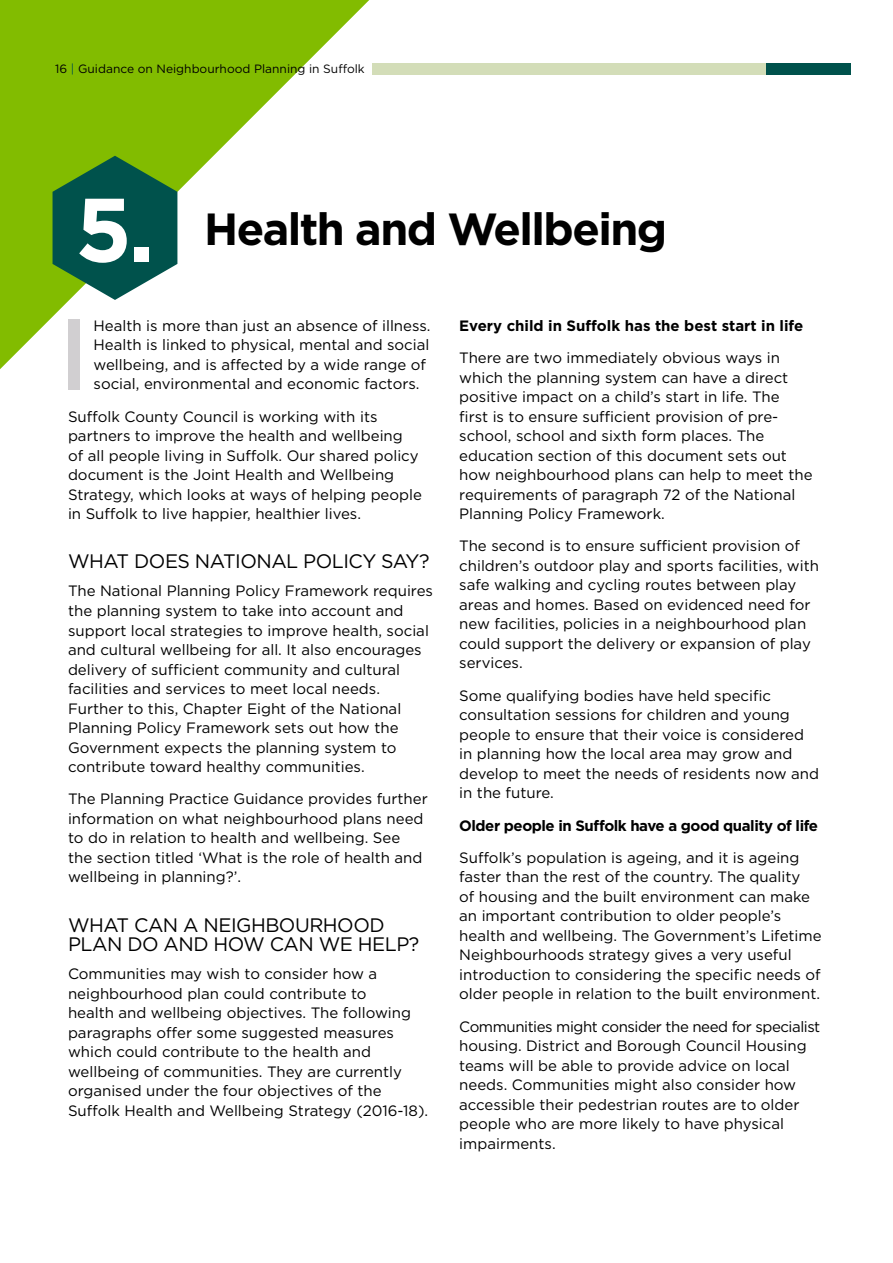
<style>
.page{position:relative;width:893px;height:1263px;background:#fff}
.page>*{position:absolute;margin:0;border:0;box-sizing:border-box;transform-origin:0 0}
.t1{font:700 45px "Gotham";letter-spacing:-.035em;color:#000}
.t2{font:19.5px/19.5px "Gotham";letter-spacing:-.025em;color:#000}
.t3{font:15px/19.5px "Gotham";color:#000}
.t4{font:700 15px "Gotham";letter-spacing:-.03em;color:#000}
.t5{font:700 15px "Gotham";color:#000}
.t6{font:12px "Gotham";color:#000}
.s1{color:#00524c}
.s2{font-size:90px;color:#fff}
</style>
<div class="page">
<svg style="left:0;top:0;width:369px;height:369px"></svg>
<svg style="left:53px;top:156px;width:124px;height:144px;background:#2a714d"></svg>
<div style="left:68px;top:319px;width:11px;height:70px;background:#d1cfd1"></div>
<div style="left:372px;top:64px;width:466px;height:11px;background:#d3ddb8"></div>
<div style="left:766px;top:64px;width:84px;height:11px;background:#00524c"></div>
<p class="t6" style="left:55px;top:61px;width:311px">16 <span class="s1">|</span> Guidance on Neighbourhood Planning in Suffolk</p>
<h1 class="t1" style="left:75px;top:199px;width:593px"><span class="s2">5.</span> Health and Wellbeing</h1>
<p class="t3" style="left:94px;top:316px;width:338px">Health is more than just an absence of illness.<br>Health is linked to physical, mental and social wellbeing, and is affected by a wide range of social, environmental and economic factors.</p>
<p class="t3" style="left:68px;top:406px;width:355px">Suffolk County Council is working with its partners to improve the health and wellbeing<br>of all people living in Suffolk. Our shared policy document is the Joint Health and Wellbeing Strategy, which looks at ways of helping people in Suffolk to live happier, healthier lives.</p>
<h2 class="t2" style="left:68px;top:551px;width:363px">WHAT DOES NATIONAL POLICY SAY?</h2>
<p class="t3" style="left:68px;top:581px;width:366px">The National Planning Policy Framework requires the planning system to take into account and support local strategies to improve health, social and cultural wellbeing for all. It also encourages delivery of sufficient community and cultural facilities and services to meet local needs.<br>Further to this, Chapter Eight of the National Planning Policy Framework sets out how the Government expects the planning system to contribute toward healthy communities.</p>
<p class="t3" style="left:68px;top:789px;width:361px">The Planning Practice Guidance provides further information on what neighbourhood plans need to do in relation to health and wellbeing. See the section titled ‘What is the role of health and wellbeing in planning?’.</p>
<h2 class="t2" style="left:68px;top:914px;width:353px">WHAT CAN A NEIGHBOURHOOD<br>PLAN DO AND HOW CAN WE HELP?</h2>
<p class="t3" style="left:68px;top:964px;width:362px">Communities may wish to consider how a neighbourhood plan could contribute to<br>health and wellbeing objectives. The following paragraphs offer some suggested measures which could contribute to the health and wellbeing of communities. They are currently organised under the four objectives of the Suffolk Health and Wellbeing Strategy (2016-18).</p>
<p class="t5" style="left:459px;top:316px;width:346px">Every child in Suffolk has the best start in life</p>
<p class="t3" style="left:459px;top:348px;width:355px">There are two immediately obvious ways in which the planning system can have a direct positive impact on a child’s start in life. The<br>first is to ensure sufficient provision of pre&shy;school, school and sixth form places. The education section of this document sets out how neighbourhood plans can help to meet the requirements of paragraph 72 of the National Planning Policy Framework.</p>
<p class="t3" style="left:459px;top:536px;width:361px">The second is to ensure sufficient provision of children’s outdoor play and sports facilities, with safe walking and cycling routes between play areas and homes. Based on evidenced need for new facilities, policies in a neighbourhood plan could support the delivery or expansion of play services.</p>
<p class="t3" style="left:459px;top:685px;width:361px">Some qualifying bodies have held specific consultation sessions for children and young people to ensure that their voice is considered in planning how the local area may grow and develop to meet the needs of residents now and in the future.</p>
<p class="t4" style="left:459px;top:815px;width:360px">Older people in Suffolk have a good quality of life</p>
<p class="t3" style="left:459px;top:847px;width:364px">Suffolk’s population is ageing, and it is ageing faster than the rest of the country. The quality<br>of housing and the built environment can make an important contribution to older people’s health and wellbeing. The Government’s Lifetime Neighbourhoods strategy gives a very useful introduction to considering the specific needs of older people in relation to the built environment.</p>
<p class="t3" style="left:459px;top:1016px;width:362px">Communities might consider the need for specialist housing. District and Borough Council Housing teams will be able to provide advice on local needs. Communities might also consider how accessible their pedestrian routes are to older people who are more likely to have physical impairments.</p>
</div>
